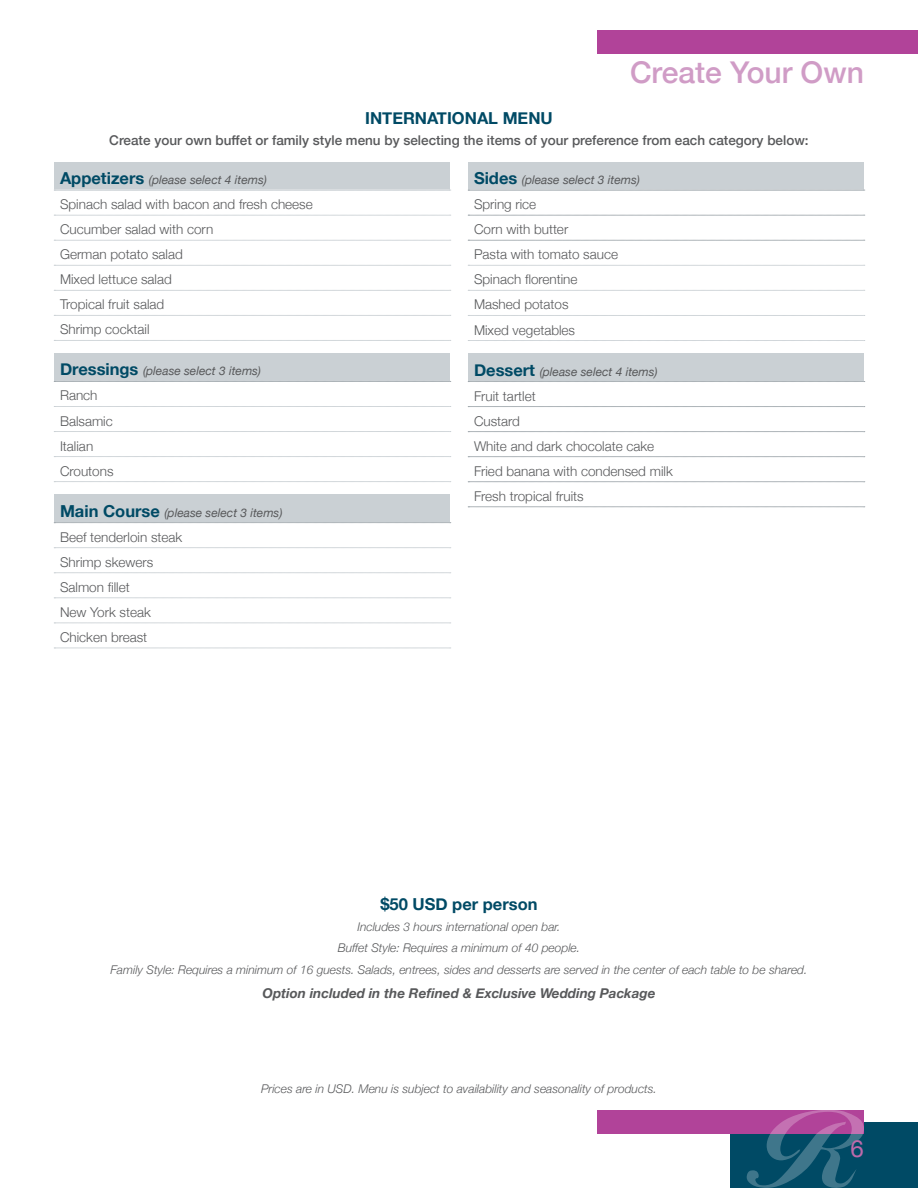
<style>
.page{position:relative;width:918px;height:1188px;background:#fff}
.page>*{position:absolute;margin:0;border:0;box-sizing:border-box;transform-origin:0 0}
.t1{font:500 30px "Helvetica Neue";color:#d09cc6}
.t2{font:24px "Helvetica Neue";color:#bc6aaa}
.t3{font:700 16.5px "Helvetica Neue";color:#004a65}
.t4{font:300 13.5px/25px "Helvetica Neue";color:#58595b}
.t5{font:500 13.5px "Helvetica Neue";color:#58595b}
.t6{font:italic 700 13.5px "Helvetica Neue";color:#58595b}
.t7{font:italic 300 12px/21.1px "Helvetica Neue";color:#58595b;text-align:center}
.t8{font:italic 12px "Helvetica Neue";color:#58595b}
.s1{font-weight:700;font-style:normal;font-size:16.5px;color:#004a65}
</style>
<div class="page">
<div style="left:730px;top:1122px;width:188px;height:66px;background:#004a65"></div>
<div style="left:597px;top:30px;width:321px;height:24px;background:#b14399"></div>
<div style="left:597px;top:1110px;width:267px;height:24px;background:#b14399"></div>
<svg style="left:747px;top:1110px;width:117px;height:78px"></svg>
<div style="left:54px;top:162px;width:396px;height:28px;background:#cad0d4"></div>
<svg style="left:54px;top:190px;width:397px;height:1px"></svg>
<svg style="left:54px;top:215px;width:397px;height:1px"></svg>
<svg style="left:54px;top:240px;width:397px;height:1px"></svg>
<svg style="left:54px;top:265px;width:397px;height:1px"></svg>
<svg style="left:54px;top:290px;width:397px;height:1px"></svg>
<svg style="left:54px;top:315px;width:397px;height:1px"></svg>
<svg style="left:54px;top:340px;width:397px;height:1px"></svg>
<div style="left:54px;top:353px;width:396px;height:28px;background:#cad0d4"></div>
<svg style="left:54px;top:381px;width:397px;height:1px"></svg>
<svg style="left:54px;top:406px;width:397px;height:1px"></svg>
<svg style="left:54px;top:431px;width:397px;height:1px"></svg>
<svg style="left:54px;top:456px;width:397px;height:1px"></svg>
<svg style="left:54px;top:481px;width:397px;height:1px"></svg>
<div style="left:54px;top:495px;width:396px;height:28px;background:#cad0d4"></div>
<svg style="left:54px;top:522px;width:397px;height:1px"></svg>
<svg style="left:54px;top:547px;width:397px;height:1px"></svg>
<svg style="left:54px;top:573px;width:397px;height:1px"></svg>
<svg style="left:54px;top:598px;width:397px;height:1px"></svg>
<svg style="left:54px;top:623px;width:397px;height:1px"></svg>
<svg style="left:54px;top:648px;width:397px;height:1px"></svg>
<div style="left:468px;top:162px;width:396px;height:28px;background:#cad0d4"></div>
<svg style="left:468px;top:190px;width:397px;height:1px"></svg>
<svg style="left:468px;top:215px;width:397px;height:1px"></svg>
<svg style="left:468px;top:240px;width:397px;height:1px"></svg>
<svg style="left:468px;top:265px;width:397px;height:1px"></svg>
<svg style="left:468px;top:290px;width:397px;height:1px"></svg>
<svg style="left:468px;top:315px;width:397px;height:1px"></svg>
<svg style="left:468px;top:340px;width:397px;height:1px"></svg>
<div style="left:468px;top:353px;width:396px;height:29px;background:#cad0d4"></div>
<svg style="left:468px;top:381px;width:397px;height:1px"></svg>
<svg style="left:468px;top:406px;width:397px;height:1px"></svg>
<svg style="left:468px;top:431px;width:397px;height:1px"></svg>
<svg style="left:468px;top:456px;width:397px;height:1px"></svg>
<svg style="left:468px;top:482px;width:397px;height:1px"></svg>
<svg style="left:468px;top:507px;width:397px;height:1px"></svg>
<h1 class="t1" style="left:630px;top:48px;width:235px">Create Your Own</h1>
<p class="t3" style="left:365px;top:105px;width:189px">INTERNATIONAL MENU</p>
<p class="t5" style="left:109px;top:129px;width:701px">Create your own buffet or family style menu by selecting the items of your preference from each category below:</p>
<p class="t8" style="left:60px;top:171px;width:208px"><span class="s1">Appetizers</span> (please select 4 items)</p>
<p class="t4" style="left:60px;top:191px;width:254px">Spinach salad with bacon and fresh cheese<br>Cucumber salad with corn<br>German potato salad<br>Mixed lettuce salad<br>Tropical fruit salad<br>Shrimp cocktail</p>
<p class="t8" style="left:60px;top:363px;width:203px"><span class="s1">Dressings</span> (please select 3 items)</p>
<p class="t4" style="left:60px;top:382px;width:55px">Ranch<br>Balsamic<br>Italian<br>Croutons</p>
<p class="t8" style="left:60px;top:504px;width:224px"><span class="s1">Main Course</span> (please select 3 items)</p>
<p class="t4" style="left:60px;top:523px;width:124px">Beef tenderloin steak<br>Shrimp skewers<br>Salmon fillet<br>New York steak<br>Chicken breast</p>
<p class="t8" style="left:474px;top:171px;width:167px"><span class="s1">Sides</span> (please select 3 items)</p>
<p class="t4" style="left:474px;top:191px;width:146px">Spring rice<br>Corn with butter<br>Pasta with tomato sauce<br>Spinach florentine<br>Mashed potatos<br>Mixed vegetables</p>
<p class="t8" style="left:474px;top:363px;width:185px"><span class="s1">Dessert</span> (please select 4 items)</p>
<p class="t4" style="left:474px;top:382px;width:200px">Fruit tartlet<br>Custard<br>White and dark chocolate cake<br>Fried banana with condensed milk<br>Fresh tropical fruits</p>
<p class="t3" style="left:380px;top:891px;width:159px">$50 USD per person</p>
<p class="t7" style="left:110px;top:916px;width:699px">Includes 3 hours international open bar.<br>Buffet Style: Requires a minimum of 40 people.<br>Family Style: Requires a minimum of 16 guests. Salads, entrees, sides and desserts are served in the center of each table to be shared.</p>
<p class="t6" style="left:263px;top:983px;width:394px">Option included in the Refined &amp; Exclusive Wedding Package</p>
<p class="t7" style="left:261px;top:1077px;width:397px">Prices are in USD. Menu is subject to availability and seasonality of products.</p>
<h2 class="t2" style="left:851px;top:1131px;width:15px">6</h2>
</div>
